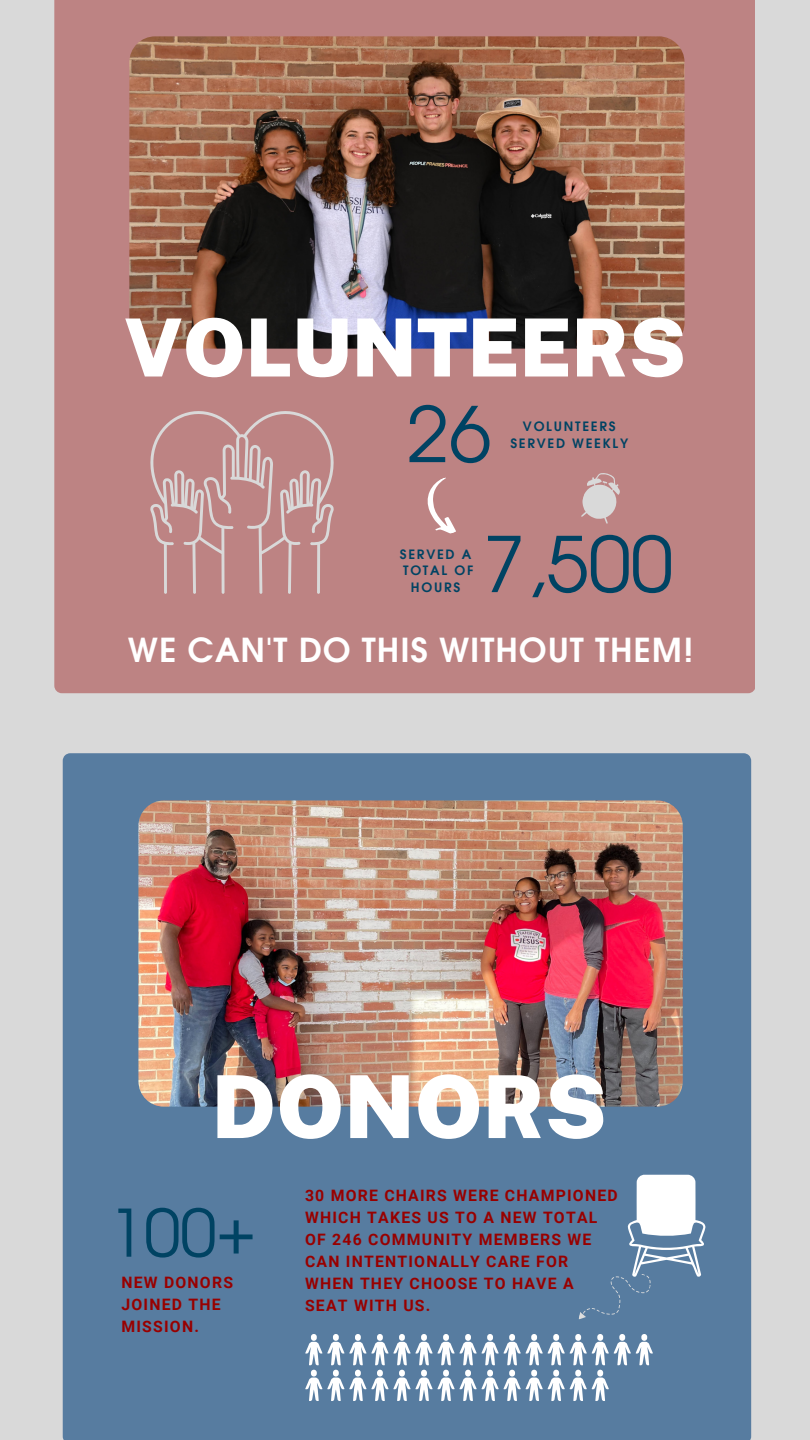
<style>
.page{position:relative;width:810px;height:1440px;background:#d9d9d9}
.page>*{position:absolute;margin:0;border:0;box-sizing:border-box;transform-origin:0 0}
.t1{font:900 86.9px "Public Sans";color:#fff}
.t2{font:900 80.2px "Public Sans";color:#fff}
.t3{font:76.2px "Evolventa";color:#004363}
.t4{font:65.2px "Evolventa";color:#004363}
.t5{font:700 33.1px "Evolventa";letter-spacing:.03em;color:#fff}
.t6{font:700 15.8px/22px "Roboto";letter-spacing:.08em;color:#980000}
.t7{font:700 12.9px/16.5px "Evolventa";letter-spacing:.135em;color:#004363;text-align:center}
</style>
<div class="page">
<div style="left:54px;top:0;width:701px;height:693px;background:#bd8383"></div>
<svg style="left:140px;top:406px;width:204px;height:188px"></svg>
<img style="left:129px;top:36px;width:556px;height:313px;border-radius:26px">
<svg style="left:420px;top:477px;width:44px;height:61px"></svg>
<svg style="left:577px;top:468px;width:50px;height:58px"></svg>
<div style="left:63px;top:753px;width:688px;height:687px;background:#577ca0"></div>
<svg style="left:305px;top:1334px;width:106px;height:31px"></svg>
<img style="left:138px;top:800px;width:545px;height:307px;border-radius:25px">
<svg style="left:578px;top:1174px;width:128px;height:153px"></svg>
<h2 class="t2" style="left:124px;top:300px;width:563px">VOLUNTEERS</h2>
<h3 class="t3" style="left:407px;top:401px;width:86px">26</h3>
<p class="t7" style="left:510px;top:419px;width:119px">VOLUNTEERS<br>SERVED WEEKLY</p>
<h3 class="t3" style="left:483px;top:531px;width:191px">7,500</h3>
<h3 class="t5" style="left:128px;top:636px;width:567px">WE CAN'T DO THIS WITHOUT THEM!</h3>
<p class="t7" style="left:400px;top:547px;width:75px">SERVED A<br>TOTAL OF<br>HOURS</p>
<h1 class="t1" style="left:212px;top:1055px;width:397px">DONORS</h1>
<h3 class="t4" style="left:108px;top:1205px;width:149px">100+</h3>
<p class="t6" style="left:121px;top:1271px;width:113px">NEW DONORS<br>JOINED THE<br>MISSION.</p>
<p class="t6" style="left:305px;top:1185px;width:314px">30 MORE CHAIRS WERE CHAMPIONED<br>WHICH TAKES US TO A NEW TOTAL<br>OF 246 COMMUNITY MEMBERS WE<br>CAN INTENTIONALLY CARE FOR<br>WHEN THEY CHOOSE TO HAVE A<br>SEAT WITH US.</p>
</div>
